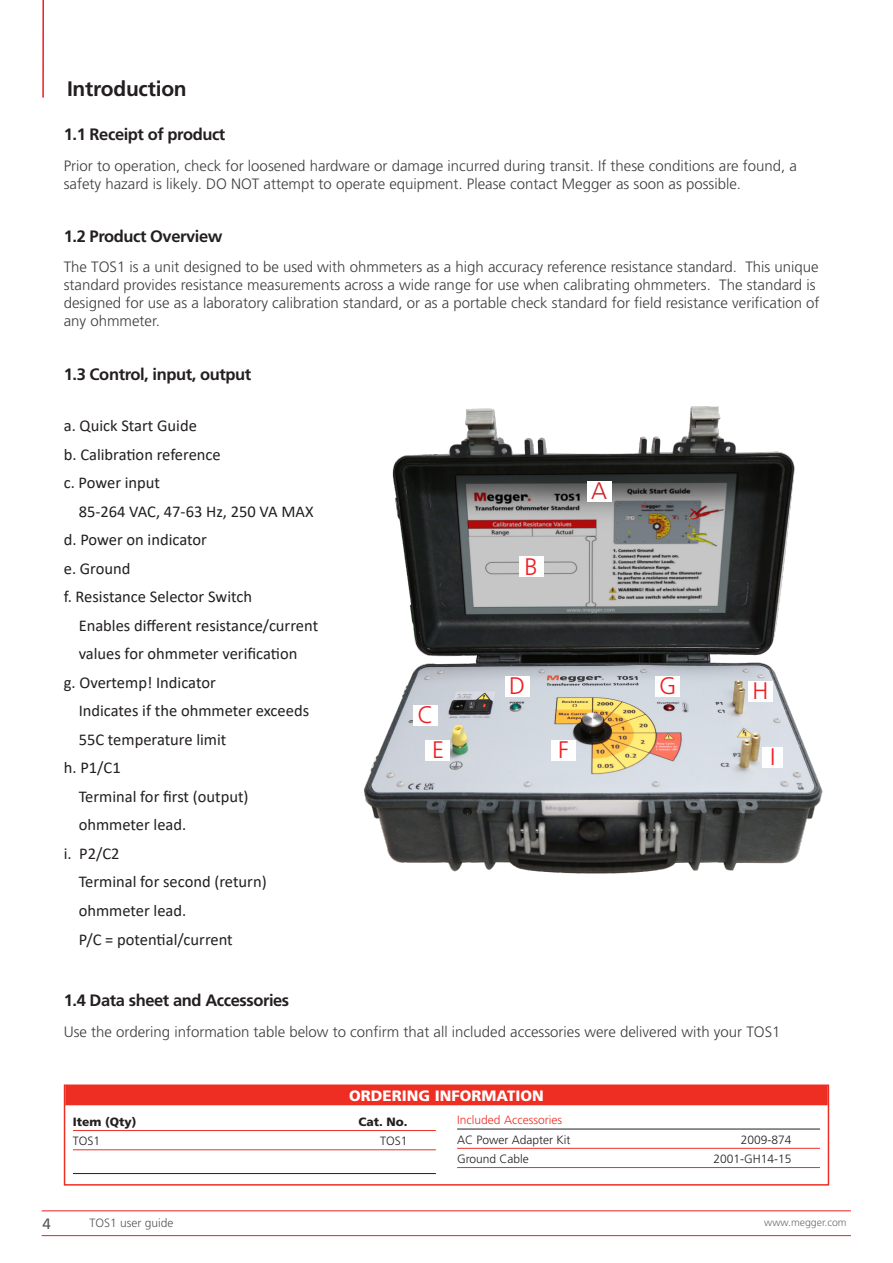
<style>
.page{position:relative;width:893px;height:1263px;background:#fff}
.page>*{position:absolute;margin:0;border:0;box-sizing:border-box;transform-origin:0 0}
.t1{font:300 23.85px "Frutiger LT Pro";color:#ee1d23}
.t2{font:300 23.85px "Frutiger LT Pro";color:#d1232a}
.PageHeader{font:700 21px "Frutiger LT Pro";letter-spacing:-.01em;color:#231f20}
.t3{font:16.5px "Calibri";color:#231f20}
.Body_Sub_Header{font:700 16.5px "Frutiger LT Pro";letter-spacing:-.025em;color:#231f20}
.Body{font:300 15px/18px "Frutiger LT Pro";color:#3e3e3f}
.Ordering_Information{font:900 15px "Frutiger LT Pro";color:#fff}
.PageFootLeft{font:15px "Frutiger LT Pro";color:#57585a}
.Item__Qty__Cat__No{font:300 12px "Frutiger LT Pro";color:#231f20}
.Included_Optional_Ac{font:300 12px "Frutiger LT Pro";color:#ee2e22}
.Item__Qty__Cat__No-2{font:900 12px "Frutiger LT Pro";color:#231f20}
.PageFootLeft-2{font:300 12px "Frutiger LT Pro";color:#57585a}
.PageFootRight{font:300 10.5px "Frutiger LT Pro";color:#6c6d70}
</style>
<div class="page">
<div style="left:65px;top:1086px;width:763px;height:19px;background:#ee2e22"></div>
<hr style="left:73px;top:1130px;width:363px;height:1px;background:#ee2e22">
<hr style="left:73px;top:1149px;width:363px;height:1px;background:#ee2e22">
<hr style="left:73px;top:1173px;width:363px;height:1px;background:#231f20">
<hr style="left:457px;top:1129px;width:363px;height:1px;background:#231f20">
<hr style="left:457px;top:1148px;width:363px;height:1px;background:#ee2e22">
<hr style="left:457px;top:1167px;width:363px;height:1px;background:#ee2e22">
<div style="left:64px;top:1084px;width:765px;height:101px;border:2px solid #ee2e22"></div>
<hr style="left:42px;top:1210px;width:809px;height:1px;background:#ee1d23">
<hr style="left:42px;top:1235px;width:809px;height:1px;background:#ee1d23">
<hr style="left:42px;top:0;width:2px;height:98px;background:#ee1d23">
<img style="left:364px;top:406px;width:459px;height:468px">
<div style="left:587px;top:481px;width:25px;height:21px;background:#fff"></div>
<div style="left:519px;top:557px;width:25px;height:20px;background:#fff"></div>
<div style="left:413px;top:705px;width:25px;height:20px;background:#fff"></div>
<div style="left:426px;top:740px;width:24px;height:21px;background:#fff"></div>
<div style="left:551px;top:740px;width:25px;height:21px;background:#fff"></div>
<div style="left:505px;top:676px;width:25px;height:20px;background:#fff"></div>
<div style="left:655px;top:676px;width:25px;height:20px;background:#fff"></div>
<div style="left:748px;top:681px;width:25px;height:20px;background:#fff"></div>
<div style="left:762px;top:747px;width:21px;height:20px;background:#fff"></div>
<p class="PageHeader" style="left:67px;top:76px;width:121px">Introduction</p>
<p class="Body_Sub_Header" style="left:64px;top:124px;width:163px">1.1 Receipt of product</p>
<p class="Body" style="left:64px;top:157px;width:735px">Prior to operation, check for loosened hardware or damage incurred during transit. If these conditions are found, a safety hazard is likely. DO NOT attempt to operate equipment. Please contact Megger as soon as possible.</p>
<p class="Body_Sub_Header" style="left:64px;top:226px;width:160px">1.2 Product Overview</p>
<p class="Body" style="left:64px;top:258px;width:757px">The TOS1 is a unit designed to be used with ohmmeters as a high accuracy reference resistance standard. This unique standard provides resistance measurements across a wide range for use when calibrating ohmmeters. The standard is designed for use as a laboratory calibration standard, or as a portable check standard for field resistance verification of any ohmmeter.</p>
<p class="Body_Sub_Header" style="left:64px;top:364px;width:189px">1.3 Control, input, output</p>
<p class="t3" style="left:64px;top:414px;width:135px">a. Quick Start Guide</p>
<p class="t3" style="left:64px;top:443px;width:159px">b. Calibration reference</p>
<p class="t3" style="left:64px;top:471px;width:98px">c. Power input</p>
<p class="t3" style="left:79px;top:500px;width:236px">85-264 VAC, 47-63 Hz, 250 VA MAX</p>
<p class="t3" style="left:64px;top:528px;width:145px">d. Power on indicator</p>
<p class="t3" style="left:64px;top:557px;width:68px">e. Ground</p>
<p class="t3" style="left:64px;top:585px;width:190px">f. Resistance Selector Switch</p>
<p class="t3" style="left:79px;top:614px;width:241px">Enables different resistance/current</p>
<p class="t3" style="left:79px;top:642px;width:220px">values for ohmmeter verification</p>
<p class="t3" style="left:64px;top:671px;width:154px">g. Overtemp! Indicator</p>
<p class="t3" style="left:79px;top:699px;width:232px">Indicates if the ohmmeter exceeds</p>
<p class="t3" style="left:79px;top:728px;width:149px">55C temperature limit</p>
<p class="t3" style="left:64px;top:756px;width:58px">h. P1/C1</p>
<p class="t3" style="left:79px;top:785px;width:171px">Terminal for first (output)</p>
<p class="t3" style="left:79px;top:813px;width:109px">ohmmeter lead.</p>
<p class="t3" style="left:64px;top:842px;width:57px">i. P2/C2</p>
<p class="t3" style="left:79px;top:870px;width:190px">Terminal for second (return)</p>
<p class="t3" style="left:79px;top:899px;width:109px">ohmmeter lead.</p>
<p class="t3" style="left:79px;top:928px;width:156px">P/C = potential/current</p>
<p class="t2" style="left:591px;top:477px;width:17px">A</p>
<p class="t1" style="left:525px;top:552px;width:15px">B</p>
<p class="t1" style="left:509px;top:672px;width:17px">D</p>
<p class="t1" style="left:659px;top:672px;width:19px">G</p>
<p class="t1" style="left:752px;top:677px;width:17px">H</p>
<p class="t1" style="left:418px;top:701px;width:17px">C</p>
<p class="t1" style="left:432px;top:736px;width:13px">E</p>
<p class="t1" style="left:558px;top:736px;width:12px">F</p>
<p class="t1" style="left:770px;top:743px;width:7px">I</p>
<p class="Body_Sub_Header" style="left:64px;top:990px;width:227px">1.4 Data sheet and Accessories</p>
<p class="Body" style="left:64px;top:1023px;width:718px">Use the ordering information table below to confirm that all included accessories were delivered with your TOS1</p>
<p class="Ordering_Information" style="left:349px;top:1086px;width:196px">ORDERING INFORMATION</p>
<p class="Item__Qty__Cat__No-2" style="left:73px;top:1114px;width:65px">Item (Qty)</p>
<p class="Item__Qty__Cat__No-2" style="left:358px;top:1114px;width:51px">Cat. No.</p>
<p class="Item__Qty__Cat__No" style="left:73px;top:1134px;width:29px">TOS1</p>
<p class="Item__Qty__Cat__No" style="left:380px;top:1134px;width:29px">TOS1</p>
<p class="Included_Optional_Ac" style="left:457px;top:1113px;width:107px">Included Accessories</p>
<p class="Item__Qty__Cat__No" style="left:457px;top:1132px;width:115px">AC Power Adapter Kit</p>
<p class="Item__Qty__Cat__No" style="left:741px;top:1132px;width:52px">2009-874</p>
<p class="Item__Qty__Cat__No" style="left:457px;top:1152px;width:73px">Ground Cable</p>
<p class="Item__Qty__Cat__No" style="left:714px;top:1152px;width:80px">2001-GH14-15</p>
<p class="PageFootLeft" style="left:43px;top:1215px;width:10px">4</p>
<p class="PageFootLeft-2" style="left:89px;top:1216px;width:86px">TOS1 user guide</p>
<p class="PageFootRight" style="left:764px;top:1216px;width:84px">www.megger.com</p>
</div>
